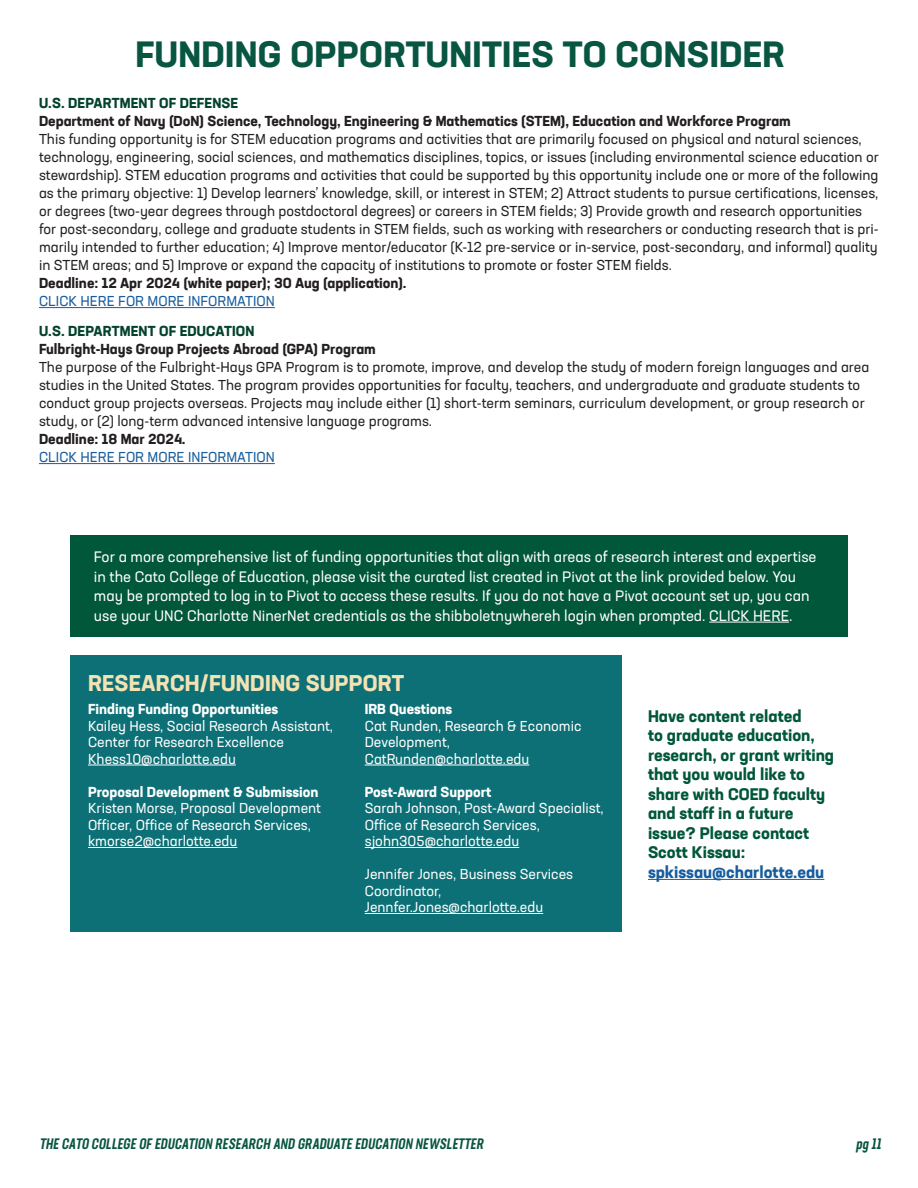
<style>
.page{position:relative;width:918px;height:1188px;background:#fff}
.page>*{position:absolute;margin:0;border:0;box-sizing:border-box;transform-origin:0 0}
.t1{font:700 36px "Neusa Next Std";letter-spacing:.01em;color:#085542}
.t2{font:700 22.5px "Neusa Next Std";letter-spacing:.01em;color:#f2e2b4}
.subhead{font:700 16.5px/19.5px "Neusa Next Std";color:#005739}
.oppo_body{font:15px/19.5px "Neusa Next Std";color:#fff}
.t3{font:italic 500 15px "Neusa Next Std Compact";color:#085542}
.oppo_body-2{font:14.25px/18px "Neusa Next Std";color:#231f20}
.oppo_body-3{font:14.25px/16.5px "Neusa Next Std";color:#fff}
.oppo_body-4{font:700 14.25px "Neusa Next Std";color:#231f20}
.oppo_body-5{font:700 14.25px "Neusa Next Std";color:#fff}
.oppo_body-6{font:14.25px "Neusa Next Std";color:#175d9e}
.oppo_body-7{font:700 14.25px "Neusa Next Std";letter-spacing:.01em;color:#03422e}
.s1{color:#175d9e}
</style>
<div class="page">
<hr style="left:39px;top:307px;width:236px;height:1px;background:#175d9e">
<hr style="left:39px;top:463px;width:236px;height:1px;background:#175d9e">
<div style="left:70px;top:536px;width:778px;height:101px;background:#005739"></div>
<hr style="left:709px;top:622px;width:80px;height:1px;background:#fff">
<div style="left:70px;top:655px;width:552px;height:277px;background:#0d7076"></div>
<hr style="left:88px;top:765px;width:148px;height:1px;background:#fff">
<hr style="left:88px;top:847px;width:149px;height:1px;background:#fff">
<hr style="left:365px;top:765px;width:164px;height:1px;background:#fff">
<hr style="left:365px;top:847px;width:154px;height:1px;background:#fff">
<hr style="left:365px;top:913px;width:178px;height:1px;background:#fff">
<hr style="left:648px;top:879px;width:176px;height:1px;background:#175d9e">
<p class="t1" style="left:136px;top:31px;width:651px">FUNDING OPPORTUNITIES TO CONSIDER</p>
<p class="oppo_body-7" style="left:39px;top:94px;width:201px">U.S. DEPARTMENT OF DEFENSE</p>
<p class="oppo_body-4" style="left:39px;top:112px;width:753px">Department of Navy (DoN) Science, Technology, Engineering &amp; Mathematics (STEM), Education and Workforce Program</p>
<p class="oppo_body-2" style="left:39px;top:130px;width:841px">This funding opportunity is for STEM education programs and activities that are primarily focused on physical and natural sciences, technology, engineering, social sciences, and mathematics disciplines, topics, or issues (including environmental science education or stewardship). STEM education programs and activities that could be supported by this opportunity include one or more of the following as the primary objective: 1) Develop learners’ knowledge, skill, or interest in STEM; 2) Attract students to pursue certifications, licenses, or degrees (two-year degrees through postdoctoral degrees) or careers in STEM fields; 3) Provide growth and research opportunities for post-secondary, college and graduate students in STEM fields, such as working with researchers or conducting research that is pri&shy;marily intended to further education; 4) Improve mentor/educator (K-12 pre-service or in-service, post-secondary, and informal) quality in STEM areas; and 5) Improve or expand the capacity of institutions to promote or foster STEM fields.</p>
<p class="oppo_body-4" style="left:39px;top:274px;width:369px">Deadline: 12 Apr 2024 (white paper); 30 Aug (application).</p>
<p class="oppo_body-6" style="left:39px;top:292px;width:237px">CLICK HERE FOR MORE INFORMATION</p>
<p class="oppo_body-7" style="left:39px;top:322px;width:217px">U.S. DEPARTMENT OF EDUCATION</p>
<p class="oppo_body-4" style="left:39px;top:340px;width:338px">Fulbright-Hays Group Projects Abroad (GPA) Program</p>
<p class="oppo_body-2" style="left:39px;top:358px;width:832px">The purpose of the Fulbright-Hays GPA Program is to promote, improve, and develop the study of modern foreign languages and area studies in the United States. The program provides opportunities for faculty, teachers, and undergraduate and graduate students to conduct group projects overseas. Projects may include either (1) short-term seminars, curriculum development, or group research or study, or (2) long-term advanced intensive language programs.</p>
<p class="oppo_body-4" style="left:39px;top:430px;width:148px">Deadline: 18 Mar 2024.</p>
<p class="oppo_body-6" style="left:39px;top:448px;width:237px">CLICK HERE FOR MORE INFORMATION</p>
<p class="oppo_body" style="left:94px;top:547px;width:724px">For a more comprehensive list of funding opportunities that align with areas of research interest and expertise in the Cato College of Education, please visit the curated list created in Pivot at the link provided below. You may be prompted to log in to Pivot to access these results. If you do not have a Pivot account set up, you can use your UNC Charlotte NinerNet credentials as the shibboletnywhereh login when prompted. CLICK HERE.</p>
<p class="t2" style="left:88px;top:669px;width:318px">RESEARCH/FUNDING SUPPORT</p>
<p class="oppo_body-5" style="left:88px;top:700px;width:192px">Finding Funding Opportunities</p>
<p class="oppo_body-3" style="left:88px;top:717px;width:247px">Kailey Hess, Social Research Assistant,<br>Center for Research Excellence</p>
<p class="oppo_body-3" style="left:88px;top:750px;width:149px">Khess10@charlotte.edu</p>
<p class="oppo_body-5" style="left:88px;top:782px;width:232px">Proposal Development &amp; Submission</p>
<p class="oppo_body-3" style="left:88px;top:800px;width:235px">Kristen Morse, Proposal Development<br>Officer, Office of Research Services, kmorse2@charlotte.edu</p>
<p class="oppo_body-5" style="left:365px;top:700px;width:89px">IRB Questions</p>
<p class="oppo_body-3" style="left:365px;top:717px;width:218px">Cat Runden, Research &amp; Economic<br>Development,<br>CatRunden@charlotte.edu</p>
<p class="oppo_body-5" style="left:365px;top:782px;width:128px">Post-Award Support</p>
<p class="oppo_body-3" style="left:365px;top:800px;width:240px">Sarah Johnson, Post-Award Specialist,<br>Office of Research Services, sjohn305@charlotte.edu</p>
<p class="oppo_body-3" style="left:365px;top:866px;width:210px">Jennifer Jones, Business Services<br>Coordinator,<br>Jennfer.Jones@charlotte.edu</p>
<p class="subhead" style="left:648px;top:706px;width:188px">Have content related<br>to graduate education, research, or grant writing that you would like to share with COED faculty and staff in a future issue? Please contact<br>Scott Kissau: <span class="s1">spkissau@charlotte.edu</span></p>
<p class="t3" style="left:39px;top:1134px;width:448px">THE CATO COLLEGE OF EDUCATION RESEARCH AND GRADUATE EDUCATION NEWSLETTER</p>
<p class="t3" style="left:856px;top:1134px;width:29px">pg 11</p>
</div>
